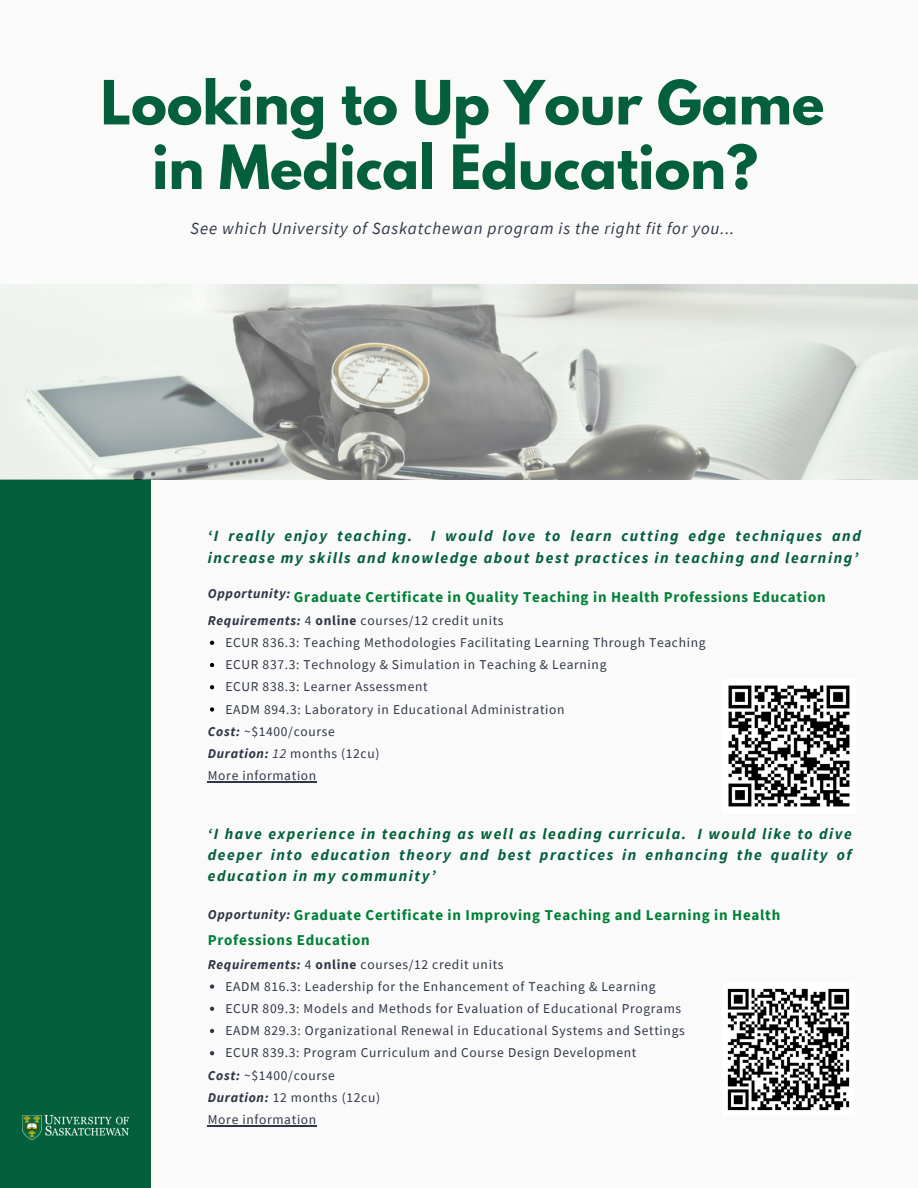
<style>
.page{position:relative;width:918px;height:1188px;background:#fafafa}
.page>*{position:absolute;margin:0;border:0;box-sizing:border-box;transform-origin:0 0}
.t1{font:700 54px/64.5px "League Spartan";color:#04603c;text-align:center}
.t2{font:italic 16.95px "Source Sans Pro";letter-spacing:.05em;color:#2f3645}
.t3{font:italic 700 15.45px/21.1px "Source Sans Pro";letter-spacing:.1em;color:#04603c;text-align:justify}
.t4{font:700 15px/25.3px "Source Sans Pro";letter-spacing:.05em;color:#008037}
.t5{font:13.5px/22.2px "Source Sans Pro";letter-spacing:.05em;color:#2f3645}
.t6{font:italic 700 13.5px "Source Sans Pro";letter-spacing:.05em;color:#2f3645}
.s1{font-weight:700;font-style:italic}
.s2{font-weight:700}
.s3{font-style:italic}
</style>
<div class="page">
<div style="left:0;top:480px;width:151px;height:708px;background:#04603c"></div>
<img style="left:23px;top:1116px;width:106px;height:23px">
<img style="left:0;top:284px;width:918px;height:195px">
<svg style="left:210px;top:984px;width:4px;height:5px"></svg>
<svg style="left:210px;top:1007px;width:4px;height:4px"></svg>
<svg style="left:210px;top:1029px;width:4px;height:4px"></svg>
<svg style="left:210px;top:1051px;width:4px;height:4px"></svg>
<hr style="left:208px;top:1125px;width:109px;height:1px;background:#2f3645">
<img style="left:727px;top:988px;width:123px;height:123px">
<svg style="left:210px;top:641px;width:4px;height:4px"></svg>
<svg style="left:210px;top:663px;width:4px;height:4px"></svg>
<svg style="left:210px;top:685px;width:4px;height:4px"></svg>
<svg style="left:210px;top:707px;width:4px;height:5px"></svg>
<hr style="left:208px;top:781px;width:109px;height:2px;background:#2f3645">
<img style="left:728px;top:685px;width:122px;height:122px">
<h1 class="t1" style="left:101px;top:77px;width:725px">Looking to Up Your Game in Medical Education?</h1>
<p class="t2" style="left:191px;top:217px;width:545px">See which University of Saskatchewan program is the right fit for you...</p>
<p class="t3" style="left:208px;top:525px;width:654px">‘I really enjoy teaching. I would love to learn cutting edge techniques and increase my skills and knowledge about best practices in teaching and learning’</p>
<p class="t6" style="left:208px;top:585px;width:84px">Opportunity:</p>
<p class="t4" style="left:294px;top:584px;width:533px">Graduate Certificate in Quality Teaching in Health Professions Education</p>
<p class="t5" style="left:208px;top:609px;width:297px"><span class="s1">Requirements:</span> 4 <span class="s2">online</span> courses/12 credit units</p>
<p class="t5" style="left:225px;top:631px;width:482px">ECUR 836.3: Teaching Methodologies Facilitating Learning Through Teaching ECUR 837.3: Technology &amp; Simulation in Teaching &amp; Learning<br>ECUR 838.3: Learner Assessment<br>EADM 894.3: Laboratory in Educational Administration</p>
<p class="t5" style="left:208px;top:720px;width:173px"><span class="s1">Cost:</span> ~$1400/course<br><span class="s1">Duration:</span> <span class="s3">12</span> months (12cu)<br>More information</p>
<p class="t3" style="left:208px;top:823px;width:646px">‘I have experience in teaching as well as leading curricula. I would like to dive deeper into education theory and best practices in enhancing the quality of education in my community’</p>
<p class="t4" style="left:208px;top:902px;width:574px;text-indent:86px">Graduate Certificate in Improving Teaching and Learning in Health<br>Professions Education</p>
<p class="t5" style="left:208px;top:953px;width:297px"><span class="s1">Requirements:</span> 4 <span class="s2">online</span> courses/12 credit units</p>
<p class="t6" style="left:208px;top:906px;width:84px">Opportunity:</p>
<p class="t5" style="left:225px;top:975px;width:461px">EADM 816.3: Leadership for the Enhancement of Teaching &amp; Learning ECUR 809.3: Models and Methods for Evaluation of Educational Programs EADM 829.3: Organizational Renewal in Educational Systems and Settings ECUR 839.3: Program Curriculum and Course Design Development</p>
<p class="t5" style="left:208px;top:1064px;width:174px"><span class="s1">Cost:</span> ~$1400/course<br><span class="s1">Duration:</span> 12 months (12cu)<br>More information</p>
</div>
